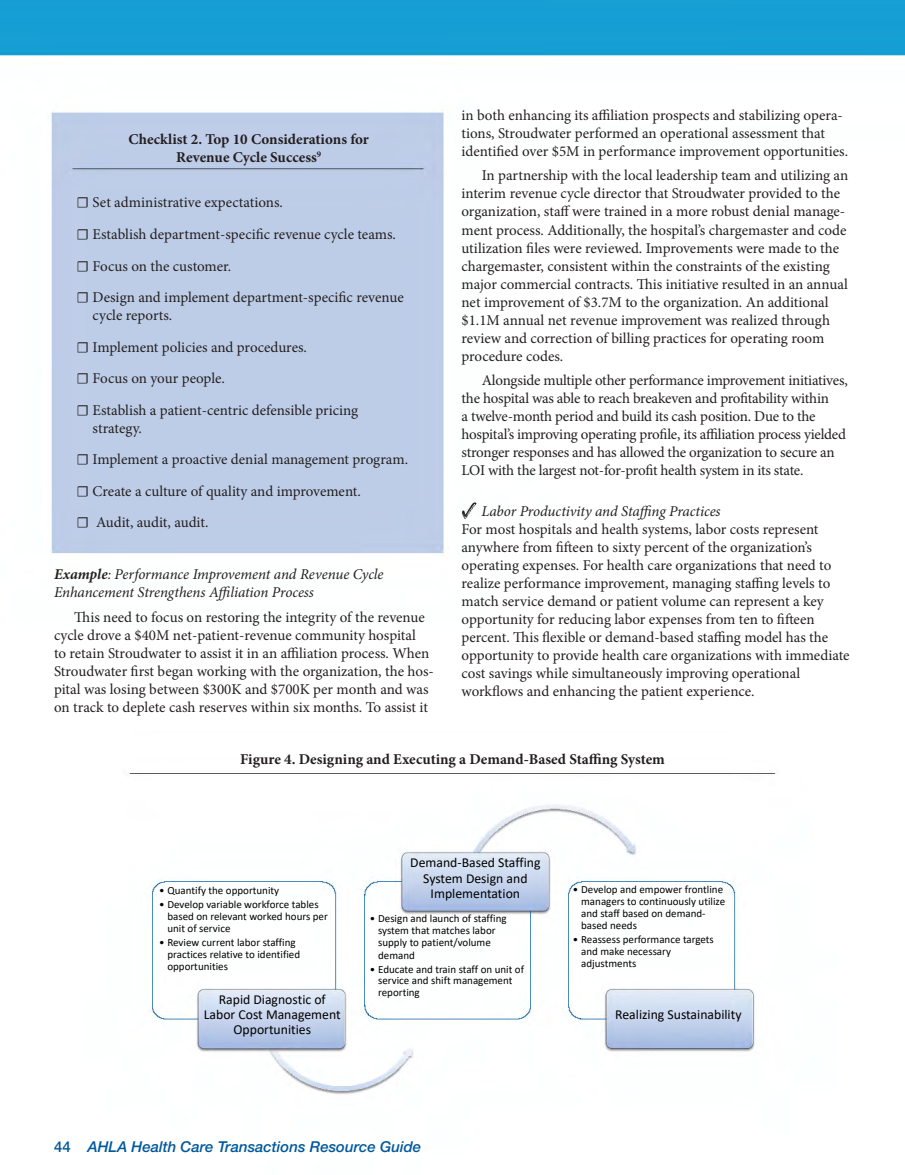
<style>
.page{position:relative;width:905px;height:1175px;background:#fff}
.page>*{position:absolute;margin:0;border:0;box-sizing:border-box;transform-origin:0 0}
.t1{font:15px/18px "Minion Pro";letter-spacing:-.005em;color:#231f20}
.t2{font:700 15px/18px "Minion Pro";color:#231f20;text-align:center}
.t3{font:italic 15px/18px "Minion Pro";letter-spacing:-.005em;color:#231f20}
.t4{font:italic 500 15px "Helvetica Neue LT Std";color:#00599b}
.t5{font:13.65px/15.1px "Calibri";color:#000;text-align:center}
.t6{font:10.95px/11.9px "Calibri";color:#000}
.s1{font-weight:700}
.s2{font-size:22.5px}
.s3{font-style:italic}
.s4{font-style:normal}
</style>
<div class="page">
<img style="left:0;top:0;width:904px;height:1094px">
<p class="t2" style="left:129px;top:130px;width:242px">Checklist 2. Top 10 Considerations for<br>Revenue Cycle Success<sup>9</sup></p>
<p class="t1" style="left:76px;top:187px;width:328px;line-height:31.5px">☐ Set administrative expectations.<br>☐ Establish department-specific revenue cycle teams. ☐ Focus on the customer.<br>☐ Design and implement department-specific revenue</p>
<p class="t1" style="left:76px;top:299px;width:283px;line-height:31.5px;text-indent:16px">cycle reports.<br>☐ Implement policies and procedures.<br>☐ Focus on your people.<br>☐ Establish a patient-centric defensible pricing</p>
<p class="t1" style="left:76px;top:412px;width:333px;line-height:31.5px;text-indent:16px">strategy.<br>☐ Implement a proactive denial management program. ☐ Create a culture of quality and improvement.<br>☐ Audit, audit, audit.</p>
<p class="t3" style="left:54px;top:565px;width:331px"><span class="s1">Example</span>: Performance Improvement and Revenue Cycle<br>Enhancement Strengthens Affiliation Process</p>
<p class="t1" style="left:54px;top:608px;width:381px;text-indent:20px">This need to focus on restoring the integrity of the revenue cycle drove a $40M net-patient-revenue community hospital<br>to retain Stroudwater to assist it in an affiliation process. When Stroudwater first began working with the organization, the hos&shy;pital was losing between $300K and $700K per month and was on track to deplete cash reserves within six months. To assist it</p>
<p class="t1" style="left:461px;top:106px;width:388px">in both enhancing its affiliation prospects and stabilizing opera&shy;tions, Stroudwater performed an operational assessment that identified over $5M in performance improvement opportunities.</p>
<p class="t1" style="left:461px;top:167px;width:388px;text-indent:20px">In partnership with the local leadership team and utilizing an interim revenue cycle director that Stroudwater provided to the organization, staff were trained in a more robust denial manage&shy;ment process. Additionally, the hospital’s chargemaster and code utilization files were reviewed. Improvements were made to the chargemaster, consistent within the constraints of the existing major commercial contracts. This initiative resulted in an annual net improvement of $3.7M to the organization. An additional $1.1M annual net revenue improvement was realized through review and correction of billing practices for operating room procedure codes.</p>
<p class="t1" style="left:461px;top:371px;width:388px;text-indent:20px">Alongside multiple other performance improvement initiatives, the hospital was able to reach breakeven and profitability within<br>a twelve-month period and build its cash position. Due to the hospital’s improving operating profile, its affiliation process yielded stronger responses and has allowed the organization to secure an LOI with the largest not-for-profit health system in its state.</p>
<p class="t1" style="left:461px;top:502px;width:389px"><span class="s2">✓</span> <span class="s3">Labor Productivity and Staffing Practices<br></span>For most hospitals and health systems, labor costs represent anywhere from fifteen to sixty percent of the organization’s operating expenses. For health care organizations that need to realize performance improvement, managing staffing levels to match service demand or patient volume can represent a key opportunity for reducing labor expenses from ten to fifteen percent. This flexible or demand-based staffing model has the opportunity to provide health care organizations with immediate cost savings while simultaneously improving operational workflows and enhancing the patient experience.</p>
<p class="t2" style="left:240px;top:750px;width:426px">Figure 4. Designing and Executing a Demand-Based Staffing System</p>
<p class="t6" style="left:159px;top:884px;width:122px">• Quantify the opportunity</p>
<p class="t6" style="left:167px;top:897px;width:162px;line-height:12.3px;text-indent:-8px">• Develop variable workforce tables based on relevant worked hours per unit of service</p>
<p class="t6" style="left:167px;top:936px;width:134px;text-indent:-8px">• Review current labor staffing practices relative to identified opportunities</p>
<p class="t5" style="left:204px;top:991px;width:138px">Rapid Diagnostic of<br>Labor Cost Management<br>Opportunities</p>
<p class="t5" style="left:410px;top:855px;width:132px">Demand-Based Staffing<br>System Design and<br>Implementation</p>
<p class="t6" style="left:378px;top:912px;width:130px;text-indent:-8px">• Design and launch of staffing system that matches labor supply to patient/volume demand</p>
<p class="t6" style="left:378px;top:962px;width:147px;text-indent:-8px">• Educate and train staff on unit of service and shift management reporting</p>
<p class="t6" style="left:581px;top:883px;width:145px;text-indent:-8px">• Develop and empower frontline managers to continuously utilize and staff based on demand&shy;based needs</p>
<p class="t6" style="left:581px;top:933px;width:134px;text-indent:-8px">• Reassess performance targets and make necessary adjustments</p>
<p class="t5" style="left:615px;top:1006px;width:128px">Realizing Sustainability</p>
<p class="t4" style="left:54px;top:1138px;width:369px"><span class="s4">44</span> AHLA Health Care Transactions Resource Guide</p>
</div>
